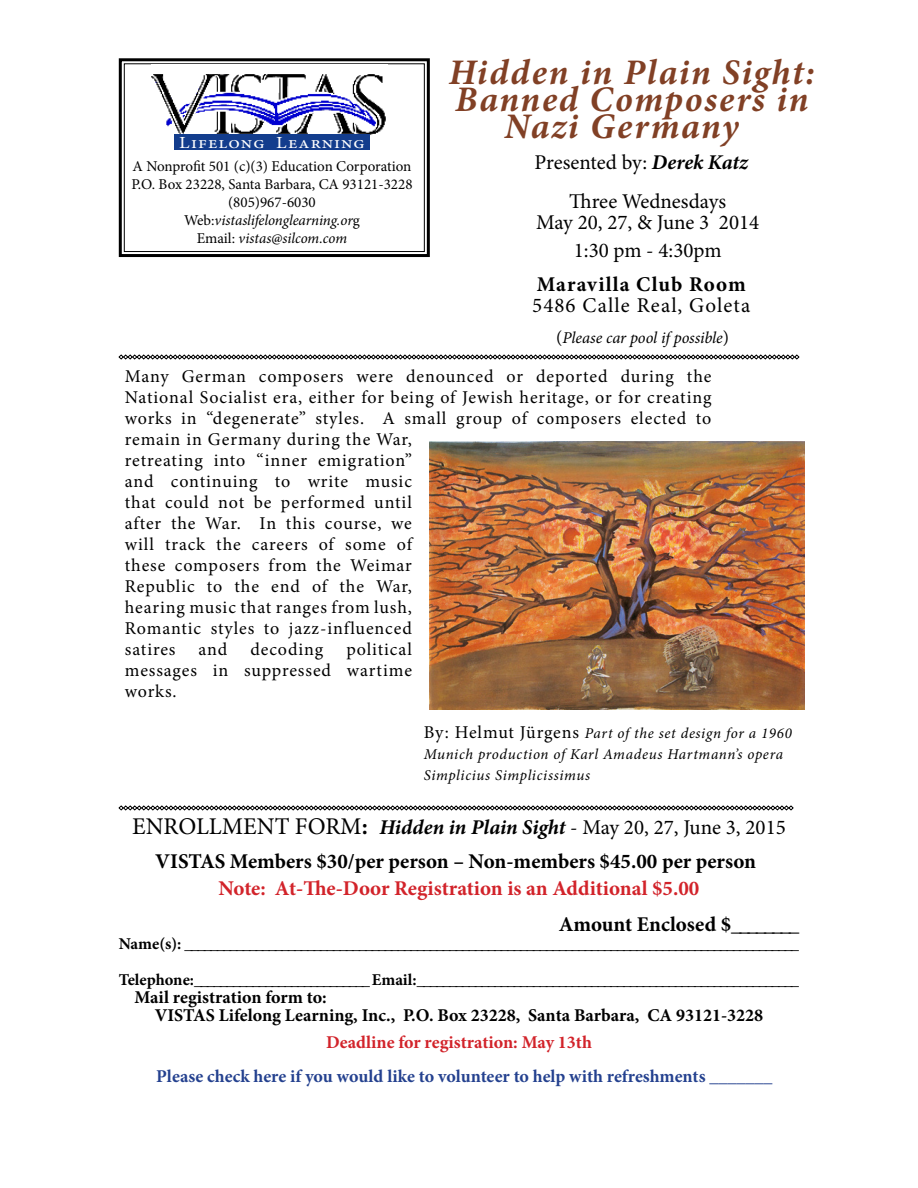
<style>
.page{position:relative;width:918px;height:1188px;background:#fff}
.page>*{position:absolute;margin:0;border:0;box-sizing:border-box;transform-origin:0 0}
.t1{font:italic 700 36px/27px "Minion Pro";letter-spacing:.05em;color:#814025;text-align:center}
.t2{font:700 21px/33.8px "Minion Pro";color:#000;text-align:center}
.t3{font:21px/21px "Minion Pro";color:#000;text-align:center}
.t4{font:700 21px "Minion Pro";letter-spacing:-.005em;color:#d2232a}
.t5{font:21px "Minion Pro";letter-spacing:.055em;color:#000}
.t6{font:700 21px "Minion Pro";letter-spacing:.05em;color:#000}
.t7{font:18px/21px "Minion Pro";letter-spacing:.05em;color:#000}
.t8{font:700 18px/18px "Minion Pro";color:#000}
.t9{font:700 18px "Minion Pro";color:#24418f}
.t10{font:700 18px "Minion Pro";color:#d2232a}
.t11{font:16.95px "Minion Pro";letter-spacing:.05em;color:#fff;scale:1.16 1}
.t12{font:700 16.5px/36px "Minion Pro";color:#000}
.t13{font:italic 16.5px "Minion Pro";letter-spacing:-.005em;color:#000}
.t14{font:15px/18px "Minion Pro";color:#000;text-align:center}
.t15{font:italic 15px/21px "Minion Pro";letter-spacing:.04em;color:#000}
.s1{font-style:italic}
.s2{font-weight:700;font-style:italic}
.s3{font-style:normal;font-size:18px}
.s4{font-weight:400;font-size:24px}
.s5{font-size:24px}
.s6{font-weight:400}
</style>
<div class="page">
<svg style="left:118px;top:58px;width:312px;height:199px"></svg>
<div style="left:124px;top:63px;width:301px;height:189px;border:1px solid #000"></div>
<img style="left:152px;top:64px;width:235px;height:74px">
<svg style="left:119px;top:805px;width:675px;height:5px"></svg>
<img style="left:429px;top:442px;width:376px;height:268px">
<div style="left:174px;top:134px;width:196px;height:15px;background:#133d8d"></div>
<svg style="left:119px;top:354px;width:680px;height:6px"></svg>
<p class="t11" style="left:179px;top:131px;width:161px">Lifelong Learning</p>
<p class="t14" style="left:131px;top:158px;width:283px">A Nonprofit 501 (c)(3) Education Corporation P.O. Box 23228, Santa Barbara, CA 93121-3228 (805)967-6030<br>Web:<span class="s1">vistaslifelonglearning.or</span>g<br>Email: <span class="s1">vistas@silcom.com</span></p>
<h1 class="t1" style="left:449px;top:59px;width:367px">Hidden in Plain Sight:<br>Banned Composers in<br>Nazi Germany</h1>
<p class="t3" style="left:535px;top:152px;width:215px">Presented by: <span class="s2">Derek Katz</span></p>
<p class="t3" style="left:536px;top:191px;width:225px">Three Wednesdays<br>May 20, 27, &amp; June 3 2014</p>
<p class="t3" style="left:574px;top:240px;width:149px">1:30 pm - 4:30pm</p>
<p class="t6" style="left:537px;top:269px;width:211px">Maravilla Club Room</p>
<p class="t5" style="left:532px;top:291px;width:220px">5486 Calle Real, Goleta</p>
<p class="t13" style="left:556px;top:327px;width:174px"><span class="s3">(</span>Please car pool if possible<span class="s3">)</span></p>
<p class="t7" style="left:125px;top:365px;width:588px">Many German composers were denounced or deported during the National Socialist era, either for being of Jewish heritage, or for creating works in “degenerate” styles. A small group of composers elected to remain in Germany during the War,<br>retreating into “inner emigration”<br>and continuing to write music<br>that could not be performed until<br>after the War. In this course, we<br>will track the careers of some of<br>these composers from the Weimar<br>Republic to the end of the War,<br>hearing music that ranges from lush,<br>Romantic styles to jazz-influenced<br>satires</p>
<p class="t7" style="left:125px;top:639px;width:289px;text-align:justify;text-indent:222px">political messages in suppressed wartime works.</p>
<p class="t7" style="left:199px;top:639px;width:30px">and</p>
<p class="t7" style="left:250px;top:639px;width:74px">decoding</p>
<p class="t15" style="left:424px;top:723px;width:370px"><span class="s3">By: Helmut Jürgens</span> Part of the set design for a 1960<br>Munich production of Karl Amadeus Hartmann’s opera<br>Simplicius Simplicissimus</p>
<p class="t2" style="left:132px;top:810px;width:655px"><span class="s4">ENROLLMENT FORM</span><span class="s5">:</span> <span class="s1">Hidden in Plain Sight</span> <span class="s6">- May 20, 27, June 3, 2015<br></span>VISTAS Members $30/per person – Non-members $45.00 per person</p>
<p class="t4" style="left:219px;top:873px;width:482px">Note: At-The-Door Registration is an Additional $5.00</p>
<p class="t2" style="left:559px;top:907px;width:242px">Amount Enclosed $________</p>
<p class="t12" style="left:119px;top:925px;width:682px">Name(s): _______________________________________________________________________________________________<br>Telephone:___________________________ Email:___________________________________________________________</p>
<p class="t8" style="left:155px;top:988px;width:610px;text-indent:-20px">Mail registration form to:<br>VISTAS Lifelong Learning, Inc., P.O. Box 23228, Santa Barbara, CA 93121-3228</p>
<p class="t10" style="left:326px;top:1029px;width:267px">Deadline for registration: May 13th</p>
<p class="t9" style="left:156px;top:1064px;width:618px">Please check here if you would like to volunteer to help with refreshments _______</p>
</div>
